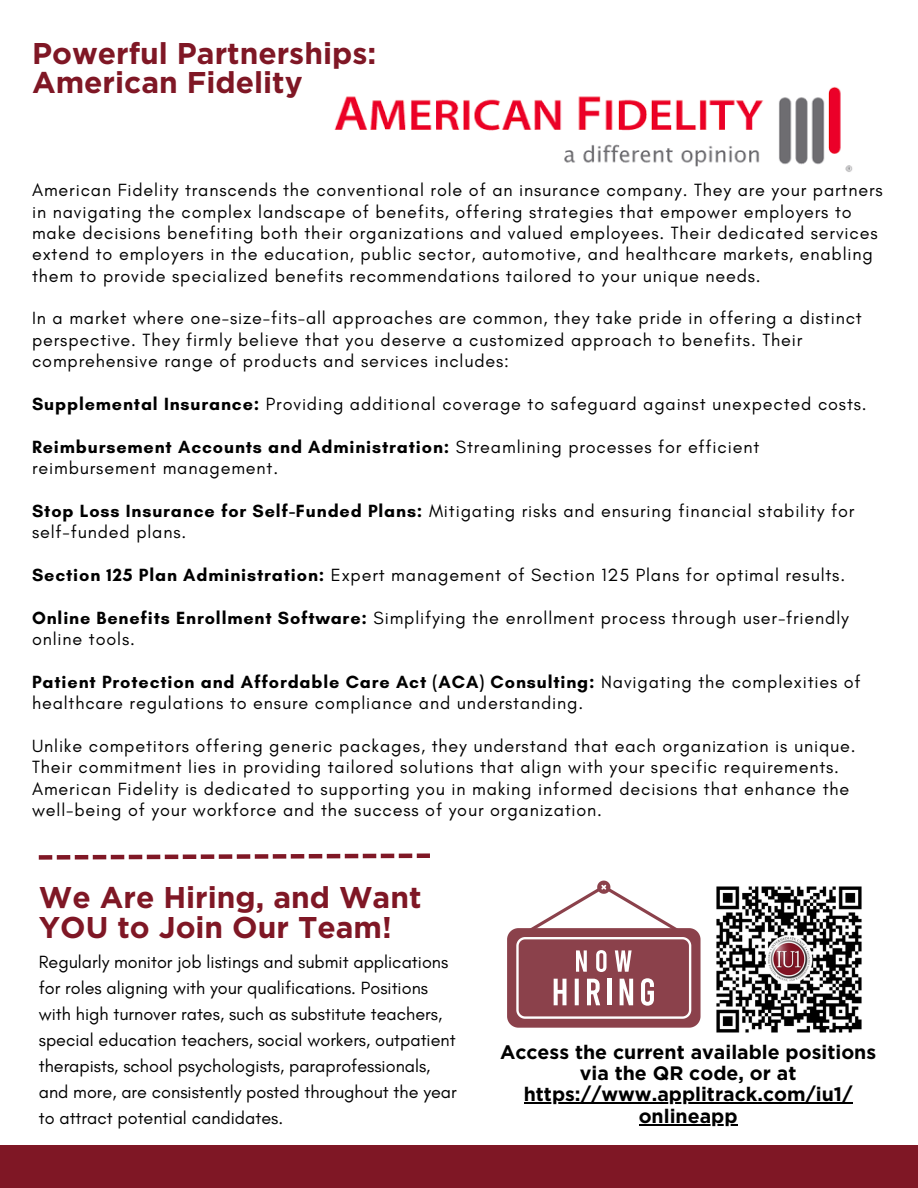
<style>
.page{position:relative;width:918px;height:1188px;background:#fff}
.page>*{position:absolute;margin:0;border:0;box-sizing:border-box;transform-origin:0 0}
.t1{font:700 30px/29.2px "Gotham";color:#7f1725}
.t2{font:700 19.5px/21.3px "Gotham";color:#000;text-align:center}
.t3{font:18px/21.3px "Glacial Indifference";letter-spacing:.045em;color:#000}
.t4{font:18px/25.8px "Glacial Indifference";color:#000}
.s1{font-weight:700}
</style>
<div class="page">
<div style="left:0;top:1145px;width:918px;height:43px;background:#7f1725"></div>
<img style="left:334px;top:86px;width:519px;height:86px">
<svg style="left:507px;top:881px;width:194px;height:147px"></svg>
<img style="left:716px;top:886px;width:146px;height:147px">
<hr style="left:524px;top:1103px;width:329px;height:1px;background:#000">
<hr style="left:639px;top:1124px;width:99px;height:1px;background:#000">
<svg style="left:39px;top:853px;width:391px;height:7px"></svg>
<p class="t1" style="left:32px;top:38px;width:346px">Powerful Partnerships:<br>American Fidelity</p>
<h1 class="t3" style="left:32px;top:179px;width:852px">American Fidelity transcends the conventional role of an insurance company. They are your partners in navigating the complex landscape of benefits, offering strategies that empower employers to make decisions benefiting both their organizations and valued employees. Their dedicated services extend to employers in the education, public sector, automotive, and healthcare markets, enabling them to provide specialized benefits recommendations tailored to your unique needs.</h1>
<p class="t3" style="left:32px;top:308px;width:831px">In a market where one-size-fits-all approaches are common, they take pride in offering a distinct perspective. They firmly believe that you deserve a customized approach to benefits. Their comprehensive range of products and services includes:</p>
<p class="t3" style="left:32px;top:393px;width:836px"><span class="s1">Supplemental Insurance:</span> Providing additional coverage to safeguard against unexpected costs.</p>
<p class="t3" style="left:32px;top:436px;width:729px"><span class="s1">Reimbursement Accounts and Administration:</span> Streamlining processes for efficient reimbursement management.</p>
<p class="t3" style="left:32px;top:500px;width:824px"><span class="s1">Stop Loss Insurance for Self-Funded Plans:</span> Mitigating risks and ensuring financial stability for self-funded plans.</p>
<p class="t3" style="left:32px;top:564px;width:815px"><span class="s1">Section 125 Plan Administration:</span> Expert management of Section 125 Plans for optimal results.</p>
<p class="t3" style="left:32px;top:607px;width:818px"><span class="s1">Online Benefits Enrollment Software:</span> Simplifying the enrollment process through user-friendly online tools.</p>
<p class="t3" style="left:32px;top:671px;width:830px"><span class="s1">Patient Protection and Affordable Care Act (ACA) Consulting:</span> Navigating the complexities of healthcare regulations to ensure compliance and understanding.</p>
<p class="t3" style="left:32px;top:735px;width:825px">Unlike competitors offering generic packages, they understand that each organization is unique.<br>Their commitment lies in providing tailored solutions that align with your specific requirements.<br>American Fidelity is dedicated to supporting you in making informed decisions that enhance the well-being of your workforce and the success of your organization.</p>
<p class="t1" style="left:39px;top:883px;width:384px">We Are Hiring, and Want<br>YOU to Join Our Team!</p>
<p class="t4" style="left:39px;top:949px;width:419px">Regularly monitor job listings and submit applications for roles aligning with your qualifications. Positions with high turnover rates, such as substitute teachers, special education teachers, social workers, outpatient therapists, school psychologists, paraprofessionals, and more, are consistently posted throughout the year to attract potential candidates.</p>
<p class="t2" style="left:500px;top:1041px;width:378px">Access the current available positions via the QR code, or at</p>
<h2 class="t2" style="left:524px;top:1084px;width:330px">https://www.applitrack.com/iu1/ onlineapp</h2>
</div>
